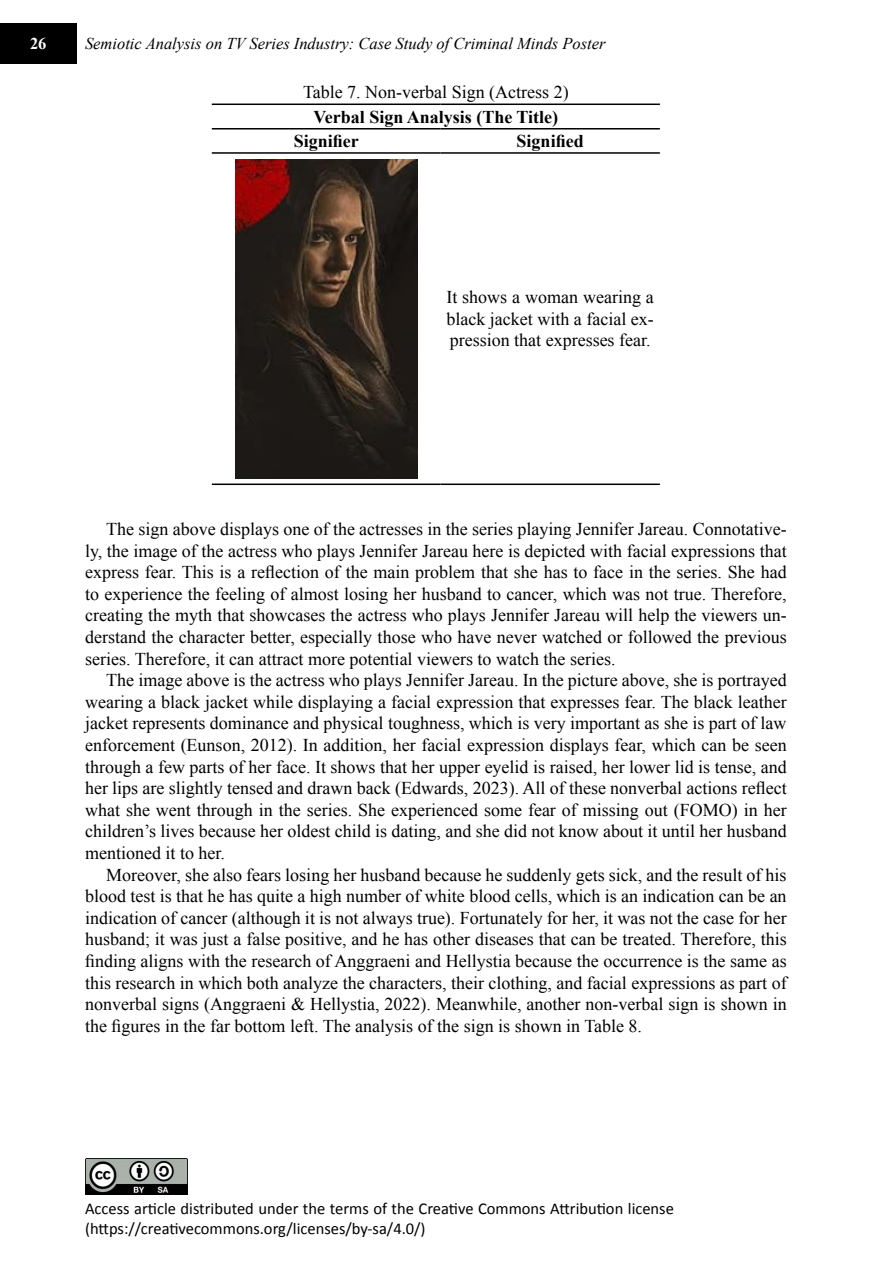
<style>
.page{position:relative;width:893px;height:1263px;background:#fff}
.page>*{position:absolute;margin:0;border:0;box-sizing:border-box;transform-origin:0 0}
.t1{font:18px/21.6px "Times New Roman";color:#000;text-align:justify}
.t2{font:700 18px/24.3px "Times New Roman";color:#000}
.t3{font:16.5px/19.8px "Calibri";color:#000}
.t4{font:italic 16.5px "Times New Roman";color:#000}
.t5{font:700 16.5px "Times New Roman";color:#fff}
</style>
<div class="page">
<img style="left:85px;top:1158px;width:102px;height:37px">
<div style="left:0;top:23px;width:77px;height:41px;background:#000"></div>
<hr style="left:212px;top:104px;width:228px;height:1px;background:#000">
<hr style="left:440px;top:104px;width:220px;height:1px;background:#000">
<hr style="left:212px;top:128px;width:228px;height:2px;background:#000">
<hr style="left:440px;top:128px;width:220px;height:2px;background:#000">
<hr style="left:212px;top:483px;width:228px;height:2px;background:#000">
<hr style="left:440px;top:483px;width:220px;height:2px;background:#000">
<hr style="left:212px;top:152px;width:228px;height:2px;background:#000">
<hr style="left:440px;top:152px;width:220px;height:2px;background:#000">
<img style="left:235px;top:160px;width:183px;height:318px">
<p class="t5" style="left:30px;top:32px;width:18px">26</p>
<p class="t4" style="left:85px;top:32px;width:522px">Semiotic Analysis on TV Series Industry: Case Study of Criminal Minds Poster</p>
<p class="t1" style="left:303px;top:80px;width:267px">Table 7. Non-verbal Sign (Actress 2)</p>
<p class="t2" style="left:294px;top:104px;width:266px;text-indent:20px">Verbal Sign Analysis (The Title)<br>Signifier</p>
<p class="t2" style="left:517px;top:128px;width:69px">Signified</p>
<p class="t1" style="left:446px;top:286px;width:209px">It shows a woman wearing a black jacket with a facial ex&shy;pression that expresses fear.</p>
<p class="t1" style="left:85px;top:518px;width:703px;text-indent:21px">The sign above displays one of the actresses in the series playing Jennifer Jareau. Connotative&shy;ly, the image of the actress who plays Jennifer Jareau here is depicted with facial expressions that express fear. This is a reflection of the main problem that she has to face in the series. She had to experience the feeling of almost losing her husband to cancer, which was not true. Therefore, creating the myth that showcases the actress who plays Jennifer Jareau will help the viewers un&shy;derstand the character better, especially those who have never watched or followed the previous series. Therefore, it can attract more potential viewers to watch the series.</p>
<p class="t1" style="left:85px;top:669px;width:703px;text-indent:21px">The image above is the actress who plays Jennifer Jareau. In the picture above, she is portrayed wearing a black jacket while displaying a facial expression that expresses fear. The black leather jacket represents dominance and physical toughness, which is very important as she is part of law enforcement (Eunson, 2012). In addition, her facial expression displays fear, which can be seen through a few parts of her face. It shows that her upper eyelid is raised, her lower lid is tense, and her lips are slightly tensed and drawn back (Edwards, 2023). All of these nonverbal actions reflect what she went through in the series. She experienced some fear of missing out (FOMO) in her children’s lives because her oldest child is dating, and she did not know about it until her husband mentioned it to her.</p>
<p class="t1" style="left:85px;top:863px;width:703px;text-indent:21px">Moreover, she also fears losing her husband because he suddenly gets sick, and the result of his blood test is that he has quite a high number of white blood cells, which is an indication can be an indication of cancer (although it is not always true). Fortunately for her, it was not the case for her husband; it was just a false positive, and he has other diseases that can be treated. Therefore, this finding aligns with the research of Anggraeni and Hellystia because the occurrence is the same as this research in which both analyze the characters, their clothing, and facial expressions as part of nonverbal signs (Anggraeni &amp; Hellystia, 2022). Meanwhile, another non-verbal sign is shown in the figures in the far bottom left. The analysis of the sign is shown in Table 8.</p>
<p class="t3" style="left:85px;top:1198px;width:590px">Access article distributed under the terms of the Creative Commons Attribution license (https://creativecommons.org/licenses/by-sa/4.0/)</p>
</div>
